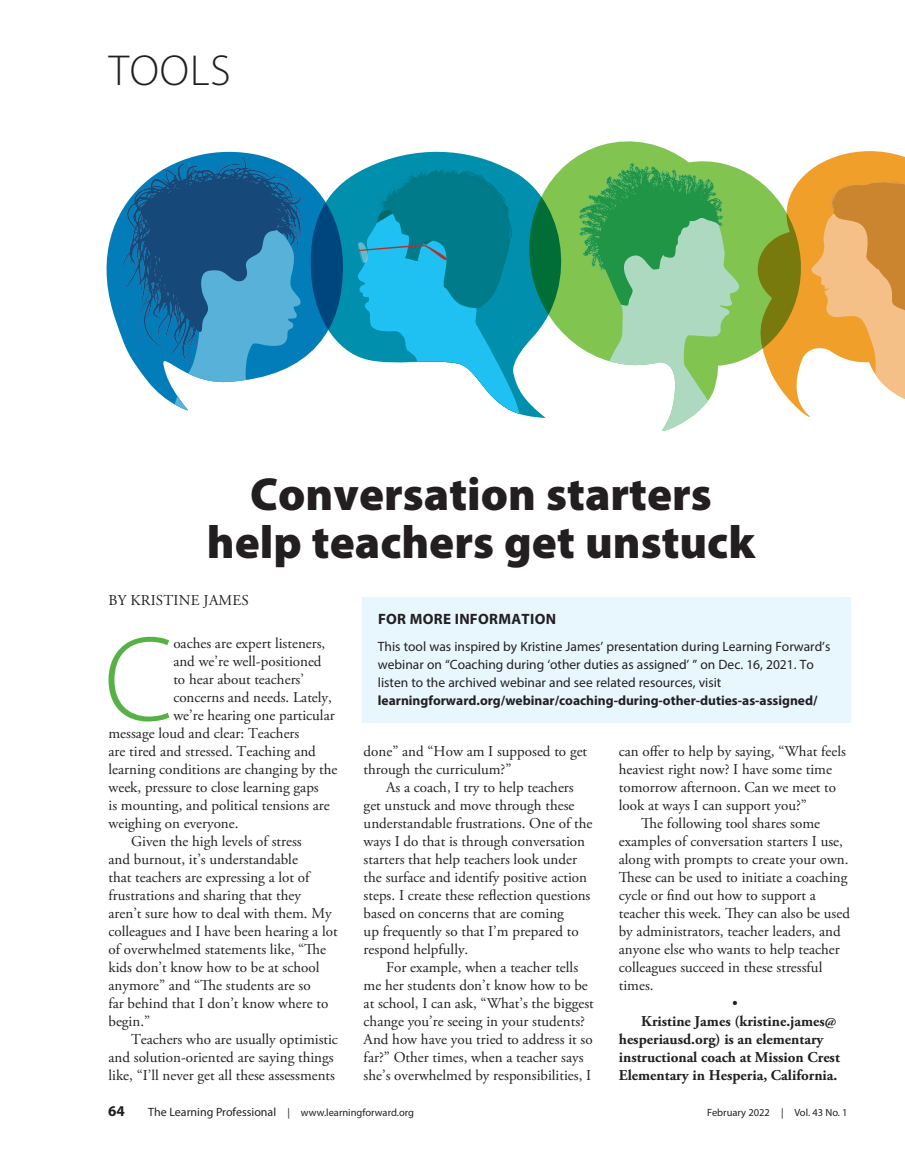
<style>
.page{position:relative;width:905px;height:1175px;background:#fff}
.page>*{position:absolute;margin:0;border:0;box-sizing:border-box;transform-origin:0 0}
.body{font:300 121.8px "Myriad Pro";color:#57b246}
.box{font:900 46.5px/48px "Myriad Pro";color:#231f20;text-align:center}
.t1{font:300 43.5px "Myriad Pro";letter-spacing:.02em;color:#231f20}
.body-2{font:15px/18px "Adobe Garamond Pro";color:#231f20}
.body-3{font:700 15px/18px "Adobe Garamond Pro";color:#231f20}
.box-2{font:700 15px "Myriad Pro";letter-spacing:.02em;color:#231f20}
.byline{font:15px "Adobe Garamond Pro";letter-spacing:.015em;color:#231f20}
.box-3{font:13.5px/18px "Myriad Pro";color:#231f20}
.t2{font:10.5px "Myriad Pro";color:#231f20}
.s1{font-weight:700}
.s2{font-size:12px}
</style>
<div class="page">
<div style="left:363px;top:597px;width:487px;height:125px;background:#e8f6fd"></div>
<svg style="left:106px;top:152px;width:152px;height:186px"></svg>
<svg style="left:135px;top:176px;width:176px;height:235px"></svg>
<svg style="left:122px;top:155px;width:180px;height:209px;background:#2f7aa8"></svg>
<svg style="left:311px;top:152px;width:195px;height:204px"></svg>
<svg style="left:357px;top:168px;width:172px;height:248px"></svg>
<svg style="left:529px;top:141px;width:228px;height:277px"></svg>
<svg style="left:578px;top:163px;width:177px;height:268px"></svg>
<svg style="left:578px;top:163px;width:145px;height:142px;background:#5fb36c"></svg>
<svg style="left:757px;top:151px;width:147px;height:266px"></svg>
<p class="t1" style="left:109px;top:44px;width:123px">TOOLS</p>
<p class="box" style="left:207px;top:468px;width:549px">Conversation starters help teachers get unstuck</p>
<p class="byline" style="left:109px;top:591px;width:142px">BY KRISTINE JAMES</p>
<p class="body" style="left:104px;top:606px;width:71px">C</p>
<p class="body-2" style="left:173px;top:635px;width:153px">oaches are expert listeners,</p>
<p class="body-2" style="left:173px;top:653px;width:150px">and we’re well-positioned</p>
<p class="body-2" style="left:173px;top:671px;width:132px">to hear about teachers’</p>
<p class="body-2" style="left:173px;top:689px;width:160px">concerns and needs. Lately,</p>
<p class="body-2" style="left:173px;top:707px;width:163px">we’re hearing one particular</p>
<p class="body-2" style="left:108px;top:725px;width:192px">message loud and clear: Teachers</p>
<p class="body-2" style="left:108px;top:743px;width:209px">are tired and stressed. Teaching and</p>
<p class="body-2" style="left:108px;top:761px;width:230px">learning conditions are changing by the</p>
<p class="body-2" style="left:108px;top:779px;width:212px">week, pressure to close learning gaps</p>
<p class="body-2" style="left:108px;top:797px;width:223px">is mounting, and political tensions are</p>
<p class="body-2" style="left:108px;top:815px;width:131px">weighing on everyone.</p>
<p class="body-2" style="left:108px;top:833px;width:230px;text-indent:22px">Given the high levels of stress<br>and burnout, it’s understandable<br>that teachers are expressing a lot of frustrations and sharing that they aren’t sure how to deal with them. My colleagues and I have been hearing a lot of overwhelmed statements like, “The kids don’t know how to be at school anymore” and “The students are so<br>far behind that I don’t know where to begin.”</p>
<p class="body-2" style="left:108px;top:1031px;width:231px;text-indent:22px">Teachers who are usually optimistic and solution-oriented are saying things like, “I’ll never get all these assessments</p>
<p class="box-2" style="left:378px;top:608px;width:179px">FOR MORE INFORMATION</p>
<p class="box-3" style="left:378px;top:637px;width:454px">This tool was inspired by Kristine James’ presentation during Learning Forward’s webinar on “Coaching during ‘other duties as assigned’ ” on Dec. 16, 2021. To listen to the archived webinar and see related resources, visit <span class="s1">learningforward.org/webinar/coaching-during-other-duties-as-assigned/</span></p>
<p class="body-2" style="left:363px;top:743px;width:225px">done” and “How am I supposed to get through the curriculum?”</p>
<p class="body-2" style="left:363px;top:779px;width:230px;text-indent:22px">As a coach, I try to help teachers get unstuck and move through these understandable frustrations. One of the ways I do that is through conversation starters that help teachers look under the surface and identify positive action steps. I create these reflection questions based on concerns that are coming<br>up frequently so that I’m prepared to respond helpfully.</p>
<p class="body-2" style="left:363px;top:959px;width:232px;text-indent:22px">For example, when a teacher tells me her students don’t know how to be at school, I can ask, “What’s the biggest change you’re seeing in your students?<br>And how have you tried to address it so far?” Other times, when a teacher says she’s overwhelmed by responsibilities, I</p>
<p class="body-2" style="left:618px;top:743px;width:228px">can offer to help by saying, “What feels heaviest right now? I have some time tomorrow afternoon. Can we meet to look at ways I can support you?”</p>
<p class="body-2" style="left:618px;top:815px;width:233px;text-indent:22px">The following tool shares some examples of conversation starters I use, along with prompts to create your own.<br>These can be used to initiate a coaching cycle or find out how to support a teacher this week. They can also be used by administrators, teacher leaders, and anyone else who wants to help teacher colleagues succeed in these stressful times.</p>
<p class="body-2" style="left:732px;top:995px;width:7px">•</p>
<p class="body-3" style="left:618px;top:1013px;width:222px;text-indent:22px">Kristine James (kristine.james@ hesperiausd.org) is an elementary instructional coach at Mission Crest Elementary in Hesperia, California.</p>
<p class="box-2" style="left:108px;top:1101px;width:18px">64</p>
<p class="t2" style="left:148px;top:1106px;width:267px"><span class="s2">The Learning Professional</span> | www.learningforward.org</p>
<p class="t2" style="left:707px;top:1106px;width:142px">February 2022 | Vol. 43 No. 1</p>
</div>
